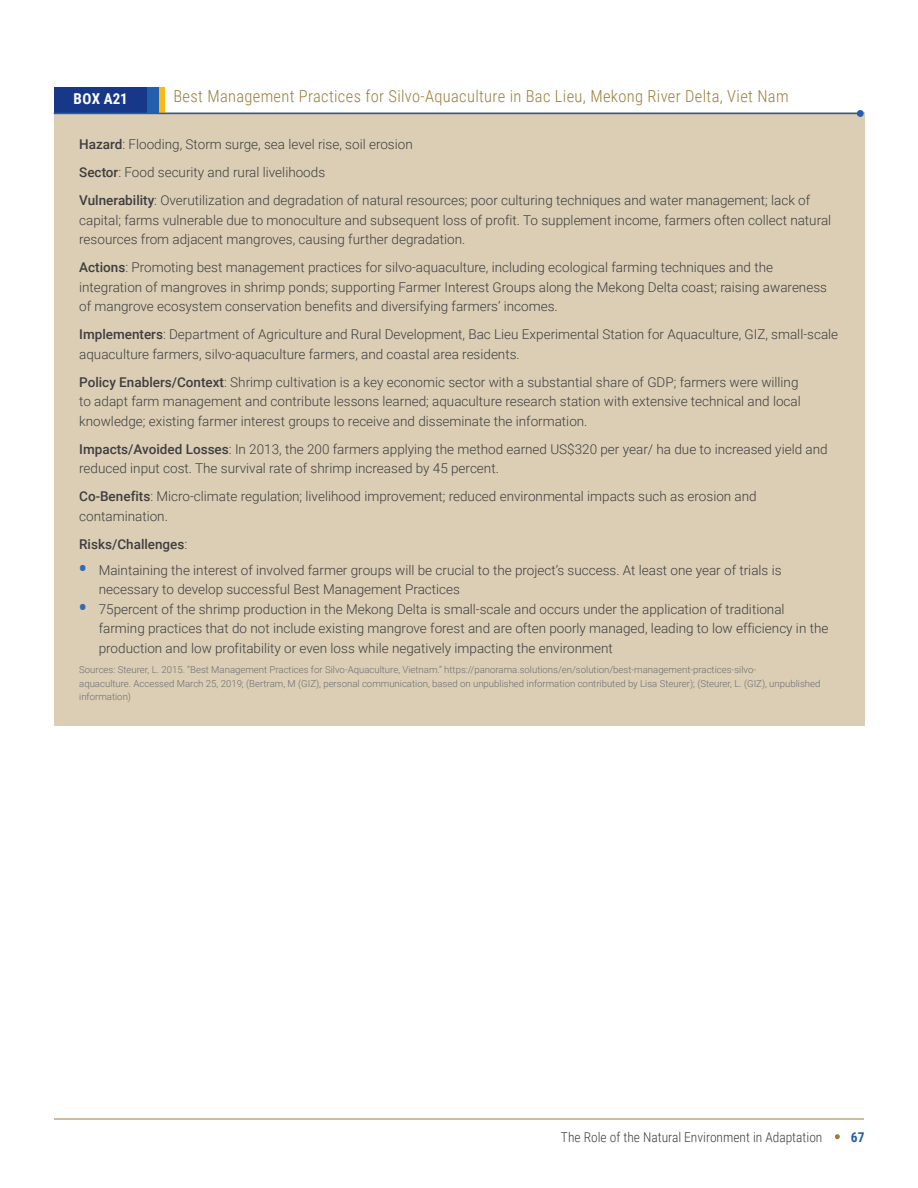
<style>
.page{position:relative;width:918px;height:1188px;background:#fff}
.page>*{position:absolute;margin:0;border:0;box-sizing:border-box;transform-origin:0 0}
.t1{font:300 16.5px "Roboto Condensed";letter-spacing:.02em;color:#9c7d3b}
.t2{font:700 15px "Roboto Condensed";letter-spacing:.01em;color:#fff}
.t3{font:300 13.5px/19.5px "Roboto";color:#3e3e3f}
.t4{font:300 13.5px "Roboto Condensed";color:#3e3e3f}
.t5{font:500 13.5px "Roboto";color:#3e3e3f}
.t6{font:700 13.5px "Roboto Condensed";color:#235fad}
.t7{font:300 9.6px/13.5px "Roboto";color:#6c6d70}
.s1{font-weight:500}
.s2{font-weight:300}
.s3{font-family:"Open Sans";font-weight:700;font-size:19.5px;color:#3469b3}
</style>
<div class="page">
<svg style="left:835px;top:1134px;width:5px;height:5px"></svg>
<hr style="left:54px;top:1119px;width:810px;height:1px;background:#9c7d3b">
<div style="left:54px;top:112px;width:810px;height:614px;background:#dbceb5"></div>
<div style="left:54px;top:88px;width:93px;height:25px;background:#173889"></div>
<div style="left:147px;top:88px;width:12px;height:25px;background:#235fad"></div>
<div style="left:159px;top:88px;width:6px;height:25px;background:#fcb814"></div>
<hr style="left:54px;top:113px;width:806px;height:1px;background:#235fad">
<div style="left:857px;top:110px;width:7px;height:7px;background:#235fad;border-radius:50%"></div>
<p class="t2" style="left:74px;top:89px;width:56px">BOX A21</p>
<p class="t1" style="left:173px;top:84px;width:617px">Best Management Practices for Silvo-Aquaculture in Bac Lieu, Mekong River Delta, Viet Nam</p>
<p class="t3" style="left:79px;top:130px;width:733px;line-height:28px"><span class="s1">Hazard</span>: Flooding, Storm surge, sea level rise, soil erosion<br><span class="s1">Sector</span>: Food security and rural livelihoods<br><span class="s1">Vulnerability</span>: Overutilization and degradation of natural resources; poor culturing techniques and water management; lack of</p>
<p class="t3" style="left:79px;top:210px;width:754px">capital; farms vulnerable due to monoculture and subsequent loss of profit. To supplement income, farmers often collect natural resources from adjacent mangroves, causing further degradation.</p>
<p class="t3" style="left:79px;top:257px;width:749px"><span class="s1">Actions</span>: Promoting best management practices for silvo-aquaculture, including ecological farming techniques and the integration of mangroves in shrimp ponds; supporting Farmer Interest Groups along the Mekong Delta coast; raising awareness of mangrove ecosystem conservation benefits and diversifying farmers’ incomes.</p>
<p class="t3" style="left:79px;top:324px;width:761px"><span class="s1">Implementers</span>: Department of Agriculture and Rural Development, Bac Lieu Experimental Station for Aquaculture, GIZ, small-scale aquaculture farmers, silvo-aquaculture farmers, and coastal area residents.</p>
<p class="t3" style="left:79px;top:372px;width:723px"><span class="s1">Policy Enablers/Context</span>: Shrimp cultivation is a key economic sector with a substantial share of GDP; farmers were willing to adapt farm management and contribute lessons learned; aquaculture research station with extensive technical and local knowledge; existing farmer interest groups to receive and disseminate the information.</p>
<p class="t3" style="left:79px;top:439px;width:750px"><span class="s1">Impacts/Avoided Losses</span>: In 2013, the 200 farmers applying the method earned US$320 per year/ ha due to increased yield and reduced input cost. The survival rate of shrimp increased by 45 percent.</p>
<p class="t3" style="left:79px;top:486px;width:679px"><span class="s1">Co-Benefits</span>: Micro-climate regulation; livelihood improvement; reduced environmental impacts such as erosion and contamination.</p>
<p class="t5" style="left:79px;top:535px;width:110px">Risks/Challenges<span class="s2">:</span></p>
<p class="t3" style="left:99px;top:560px;width:684px;text-indent:-20px"><span class="s3">•</span> Maintaining the interest of involved farmer groups will be crucial to the project’s success. At least one year of trials is necessary to develop successful Best Management Practices</p>
<p class="t3" style="left:99px;top:599px;width:731px;text-indent:-20px"><span class="s3">•</span> 75percent of the shrimp production in the Mekong Delta is small-scale and occurs under the application of traditional farming practices that do not include existing mangrove forest and are often poorly managed, leading to low efficiency in the production and low profitability or even loss while negatively impacting the environment</p>
<p class="t7" style="left:79px;top:663px;width:743px">Sources: Steurer, L. 2015. “Best Management Practices for Silvo-Aquaculture, Vietnam.” https://panorama.solutions/en/solution/best-management-practices-silvo-<br>aquaculture. Accessed March 25, 2019; (Bertram, M (GIZ), personal communication, based on unpublished information contributed by Lisa Steurer); (Steurer, L. (GIZ), unpublished information)</p>
<p class="t4" style="left:561px;top:1128px;width:263px">The Role of the Natural Environment in Adaptation</p>
<p class="t6" style="left:851px;top:1128px;width:15px">67</p>
</div>
